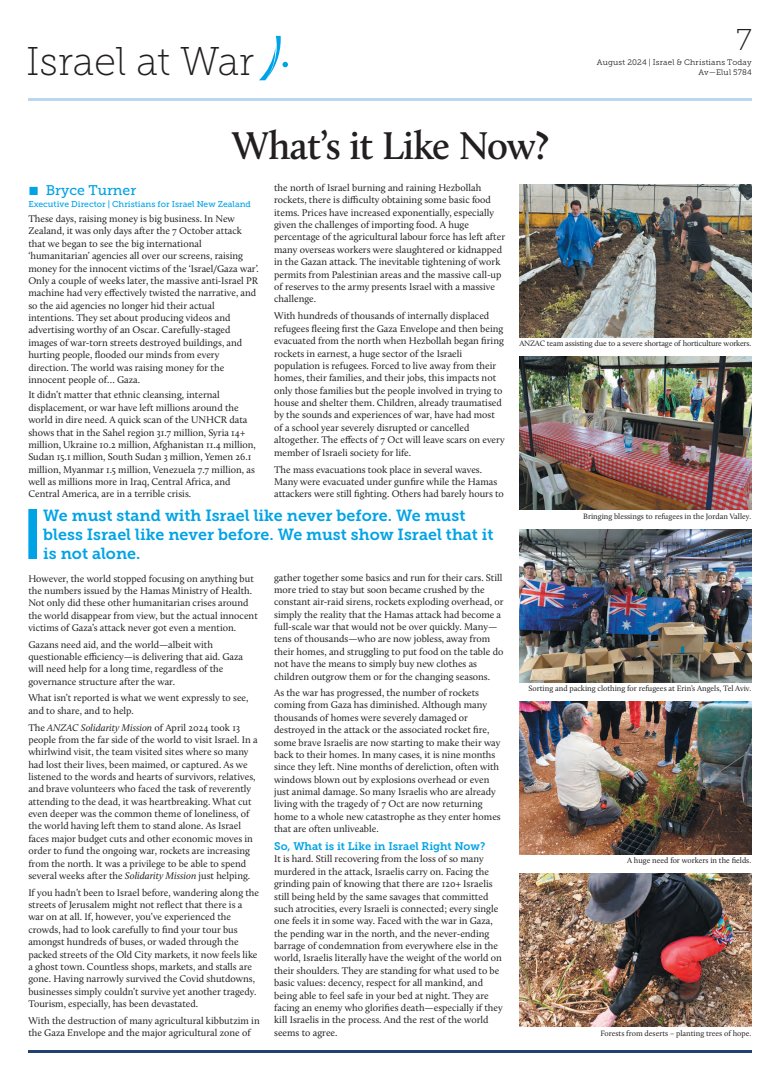
<style>
.page{position:relative;width:780px;height:1078px;background:#fff}
.page>*{position:absolute;margin:0;border:0;box-sizing:border-box;transform-origin:0 0}
.t1{font:600 40px "Calluna";letter-spacing:-.02em;color:#231f20}
.t2{font:40px "Museo Slab 100";color:#231f20}
.t3{font:30px "Museo Slab 100";color:#231f20}
.t4{font:16px/19.2px "Museo Slab 700";color:#00a3e6}
.t5{font:14px "Museo Slab 500";color:#00a3e6}
.t6{font:11px "Museo Slab 700";color:#00a3e6}
.t7{font:10px/12.4px "Calluna";color:#231f20}
.t8{font:8.5px "Museo Slab 500";color:#00a3e6}
.t9{font:8px "Calluna";color:#231f20}
.t10{font:8px "Calluna";letter-spacing:-.02em;color:#231f20}
.t11{font:8px/10px "Museo Slab 300";letter-spacing:.025em;color:#231f20;text-align:right}
.s1{font-style:italic}
</style>
<div class="page">
<svg style="left:259px;top:36px;width:29px;height:44px"></svg>
<hr style="left:28px;top:98px;width:723px;height:2px;background:#bad7f1">
<hr style="left:28px;top:1049px;width:723px;height:3px;background:#214273">
<div style="left:28px;top:509px;width:9px;height:50px;background:#00a3e6"></div>
<img style="left:519px;top:184px;width:232px;height:153px">
<img style="left:519px;top:357px;width:232px;height:153px">
<img style="left:519px;top:529px;width:232px;height:153px">
<img style="left:519px;top:701px;width:232px;height:153px">
<img style="left:519px;top:873px;width:232px;height:153px">
<h1 class="t2" style="left:26px;top:45px;width:229px">Israel at War</h1>
<h1 class="t1" style="left:232px;top:128px;width:318px">What’s it Like Now?</h1>
<h2 class="t3" style="left:736px;top:27px;width:17px">7</h2>
<p class="t11" style="left:597px;top:58px;width:156px">August 2024 | Israel &amp; Christians Today<br>Av—Elul 5784</p>
<h3 class="t5" style="left:28px;top:184px;width:109px">■ Bryce Turner</h3>
<p class="t8" style="left:28px;top:200px;width:224px">Executive Director | Christians for Israel New Zealand</p>
<p class="t7" style="left:28px;top:213px;width:232px">These days, raising money is big business. In New Zealand, it was only days after the 7 October attack that we began to see the big international ‘humanitarian’ agencies all over our screens, raising money for the innocent victims of the ‘Israel/Gaza war’.<br>Only a couple of weeks later, the massive anti-Israel PR machine had very effectively twisted the narrative, and so the aid agencies no longer hid their actual intentions. They set about producing videos and advertising worthy of an Oscar. Carefully-staged images of war-torn streets destroyed buildings, and hurting people, flooded our minds from every direction. The world was raising money for the innocent people of… Gaza.</p>
<p class="t7" style="left:28px;top:389px;width:229px">It didn’t matter that ethnic cleansing, internal displacement, or war have left millions around the world in dire need. A quick scan of the UNHCR data shows that in the Sahel region 31.7 million, Syria 14+ million, Ukraine 10.2 million, Afghanistan 11.4 million, Sudan 15.1 million, South Sudan 3 million, Yemen 26.1 million, Myanmar 1.5 million, Venezuela 7.7 million, as well as millions more in Iraq, Central Africa, and Central America, are in a terrible crisis.</p>
<p class="t7" style="left:274px;top:182px;width:232px">the north of Israel burning and raining Hezbollah rockets, there is difficulty obtaining some basic food items. Prices have increased exponentially, especially given the challenges of importing food. A huge percentage of the agricultural labour force has left after many overseas workers were slaughtered or kidnapped in the Gazan attack. The inevitable tightening of work permits from Palestinian areas and the massive call-up of reserves to the army presents Israel with a massive challenge.</p>
<p class="t7" style="left:274px;top:310px;width:232px">With hundreds of thousands of internally displaced refugees fleeing first the Gaza Envelope and then being evacuated from the north when Hezbollah began firing rockets in earnest, a huge sector of the Israeli population is refugees. Forced to live away from their homes, their families, and their jobs, this impacts not only those families but the people involved in trying to house and shelter them. Children, already traumatised by the sounds and experiences of war, have had most of a school year severely disrupted or cancelled altogether. The effects of 7 Oct will leave scars on every member of Israeli society for life.</p>
<p class="t7" style="left:274px;top:464px;width:231px">The mass evacuations took place in several waves.<br>Many were evacuated under gunfire while the Hamas attackers were still fighting. Others had barely hours to</p>
<h3 class="t4" style="left:43px;top:507px;width:451px">We must stand with Israel like never before. We must bless Israel like never before. We must show Israel that it is not alone.</h3>
<p class="t7" style="left:28px;top:572px;width:231px">However, the world stopped focusing on anything but the numbers issued by the Hamas Ministry of Health.<br>Not only did these other humanitarian crises around the world disappear from view, but the actual innocent victims of Gaza’s attack never got even a mention.</p>
<p class="t7" style="left:28px;top:638px;width:216px">Gazans need aid, and the world—albeit with questionable efficiency—is delivering that aid. Gaza will need help for a long time, regardless of the governance structure after the war.</p>
<p class="t7" style="left:28px;top:692px;width:222px">What isn’t reported is what we went expressly to see, and to share, and to help.</p>
<p class="t7" style="left:28px;top:721px;width:231px">The <span class="s1">ANZAC Solidarity Mission</span> of April 2024 took 13 people from the far side of the world to visit Israel. In a whirlwind visit, the team visited sites where so many had lost their lives, been maimed, or captured. As we listened to the words and hearts of survivors, relatives, and brave volunteers who faced the task of reverently attending to the dead, it was heartbreaking. What cut even deeper was the common theme of loneliness, of the world having left them to stand alone. As Israel faces major budget cuts and other economic moves in order to fund the ongoing war, rockets are increasing from the north. It was a privilege to be able to spend several weeks after the <span class="s1">Solidarity Mission</span> just helping.</p>
<p class="t7" style="left:28px;top:886px;width:232px">If you hadn’t been to Israel before, wandering along the streets of Jerusalem might not reflect that there is a war on at all. If, however, you’ve experienced the crowds, had to look carefully to find your tour bus amongst hundreds of buses, or waded through the packed streets of the Old City markets, it now feels like a ghost town. Countless shops, markets, and stalls are gone. Having narrowly survived the Covid shutdowns, businesses simply couldn’t survive yet another tragedy.<br>Tourism, especially, has been devastated.</p>
<p class="t7" style="left:28px;top:1014px;width:233px">With the destruction of many agricultural kibbutzim in the Gaza Envelope and the major agricultural zone of</p>
<p class="t7" style="left:274px;top:571px;width:231px">gather together some basics and run for their cars. Still more tried to stay but soon became crushed by the constant air-raid sirens, rockets exploding overhead, or simply the reality that the Hamas attack had become a full-scale war that would not be over quickly. Many— tens of thousands—who are now jobless, away from their homes, and struggling to put food on the table do not have the means to simply buy new clothes as children outgrow them or for the changing seasons.</p>
<p class="t7" style="left:274px;top:687px;width:228px">As the war has progressed, the number of rockets coming from Gaza has diminished. Although many thousands of homes were severely damaged or destroyed in the attack or the associated rocket fire, some brave Israelis are now starting to make their way back to their homes. In many cases, it is nine months since they left. Nine months of dereliction, often with windows blown out by explosions overhead or even just animal damage. So many Israelis who are already living with the tragedy of 7 Oct are now returning home to a whole new catastrophe as they enter homes that are often unliveable.</p>
<p class="t6" style="left:274px;top:841px;width:213px">So, What is it Like in Israel Right Now?</p>
<p class="t7" style="left:274px;top:853px;width:230px">It is hard. Still recovering from the loss of so many murdered in the attack, Israelis carry on. Facing the grinding pain of knowing that there are 120+ Israelis still being held by the same savages that committed such atrocities, every Israeli is connected; every single one feels it in some way. Faced with the war in Gaza, the pending war in the north, and the never-ending barrage of condemnation from everywhere else in the world, Israelis literally have the weight of the world on their shoulders. They are standing for what used to be basic values: decency, respect for all mankind, and being able to feel safe in your bed at night. They are facing an enemy who glorifies death—especially if they kill Israelis in the process. And the rest of the world seems to agree.</p>
<p class="t10" style="left:519px;top:340px;width:233px">ANZAC team assisting due to a severe shortage of horticulture workers.</p>
<p class="t9" style="left:583px;top:512px;width:169px">Bringing blessings to refugees in the Jordan Valley.</p>
<p class="t9" style="left:528px;top:685px;width:224px">Sorting and packing clothing for refugees at Erin’s Angels, Tel Aviv.</p>
<p class="t9" style="left:627px;top:856px;width:126px">A huge need for workers in the fields.</p>
<p class="t9" style="left:600px;top:1029px;width:152px">Forests from deserts – planting trees of hope.</p>
</div>
